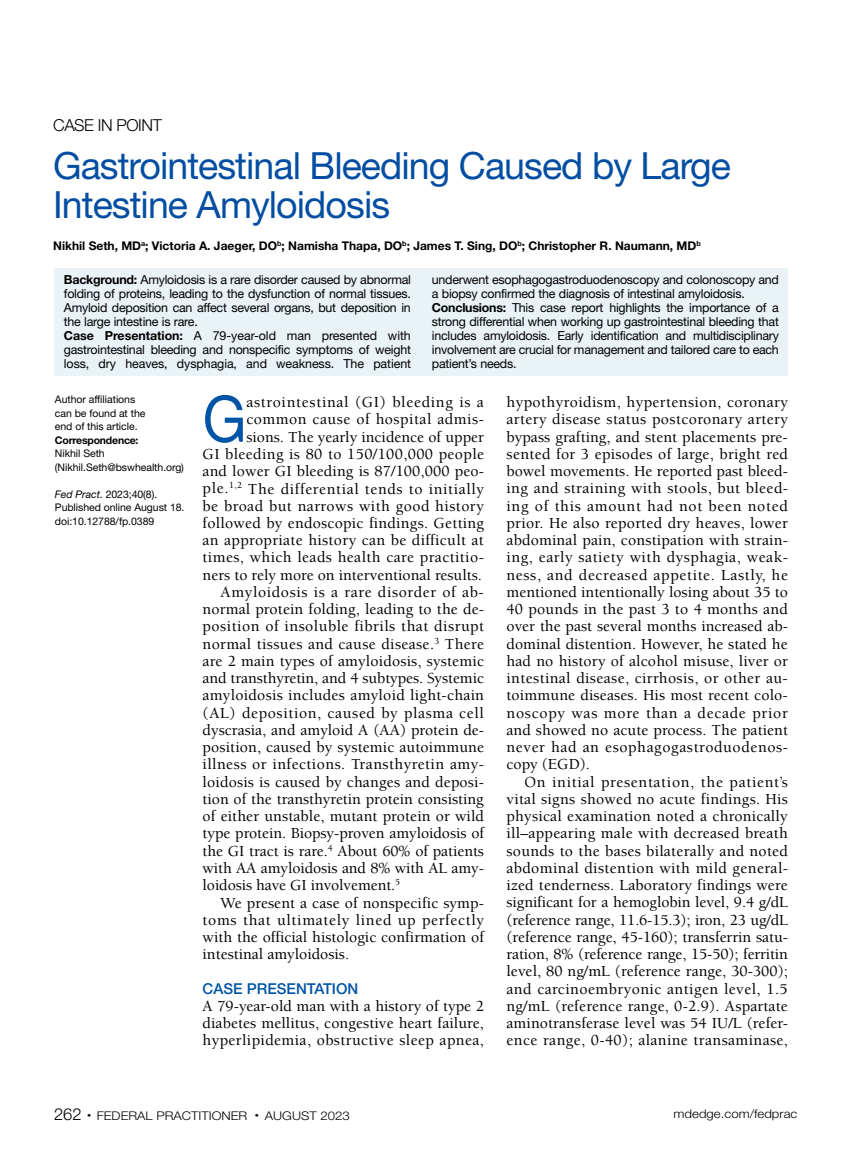
<style>
.page{position:relative;width:851px;height:1161px;background:#fff}
.page>*{position:absolute;margin:0;border:0;box-sizing:border-box;transform-origin:0 0}
.t1{font:64.05px "Helvetica Neue LT Std";color:#0054a6;scale:.9 1}
.t2{font:37.5px/39px "Helvetica Neue LT Std";letter-spacing:-.025em;color:#034ea2}
.t3{font:300 16.5px "Helvetica Neue LT Std";letter-spacing:-.025em;color:#000}
.t4{font:500 15.75px/17.2px "Berkeley Std";letter-spacing:.01em;color:#000;text-align:justify}
.t5{font:500 15.75px "Berkeley Std";letter-spacing:.03em;color:#000}
.t6{font:500 15.75px "Berkeley Std";letter-spacing:.04em;color:#000}
.t7{font:500 15.75px "Berkeley Std";letter-spacing:.045em;color:#000}
.t8{font:500 15px "Helvetica Neue LT Std";color:#0054a6}
.t9{font:12.45px/14px "Helvetica Neue LT Std";letter-spacing:-.02em;color:#000}
.t10{font:700 12px "Helvetica Neue LT Std";color:#000}
.t11{font:300 12px "Helvetica Neue LT Std";color:#000;scale:1.1 1}
.t12{font:10.5px/13.5px "Helvetica Neue LT Std";letter-spacing:-.005em;color:#000}
.t13{font:700 10.5px "Helvetica Neue LT Std";letter-spacing:-.02em;color:#000}
.s1{font-weight:700}
.s2{font-style:italic}
.s3{font-size:16.5px}
</style>
<div class="page">
<div style="left:54px;top:268px;width:734px;height:108px;background:#e9f2f7"></div>
<p class="t3" style="left:53px;top:115px;width:110px">CASE IN POINT</p>
<h2 class="t2" style="left:53px;top:146px;width:679px">Gastrointestinal Bleeding Caused by Large<br>Intestine Amyloidosis</h2>
<p class="t10" style="left:53px;top:238px;width:649px">Nikhil Seth, MD<sup>a</sup>; Victoria A. Jaeger, DO<sup>b</sup>; Namisha Thapa, DO<sup>b</sup>; James T. Sing, DO<sup>b</sup>; Christopher R. Naumann, MD<sup>b</sup></p>
<p class="t9" style="left:64px;top:273px;width:348px"><span class="s1">Background:</span> Amyloidosis is a rare disorder caused by abnormal folding of proteins, leading to the dysfunction of normal tissues.<br>Amyloid deposition can affect several organs, but deposition in the large intestine is rare.<br><span class="s1">Case Presentation:</span> A 79-year-old man presented with gastrointestinal bleeding and nonspecific symptoms of weight loss, dry heaves, dysphagia, and weakness. The patient</p>
<p class="t9" style="left:432px;top:273px;width:348px">underwent esophagogastroduodenoscopy and colonoscopy and a biopsy confirmed the diagnosis of intestinal amyloidosis.<br><span class="s1">Conclusions:</span> This case report highlights the importance of a strong differential when working up gastrointestinal bleeding that includes amyloidosis. Early identification and multidisciplinary involvement are crucial for management and tailored care to each patient’s needs.</p>
<p class="t12" style="left:55px;top:392px;width:92px">Author affiliations can be found at the end of this article.</p>
<p class="t13" style="left:55px;top:433px;width:85px">Correspondence:</p>
<p class="t12" style="left:55px;top:446px;width:131px">Nikhil Seth (Nikhil.Seth@bswhealth.org)</p>
<p class="t12" style="left:55px;top:487px;width:131px"><span class="s2">Fed Pract</span>. 2023;40(8).<br>Published online August 18. doi:10.12788/fp.0389</p>
<h1 class="t1" style="left:202px;top:381px;width:50px">G</h1>
<p class="t7" style="left:246px;top:394px;width:239px">astrointestinal (GI) bleeding is a</p>
<p class="t5" style="left:246px;top:411px;width:239px">common cause of hospital admis-</p>
<p class="t4" style="left:246px;top:428px;width:239px">sions. The yearly incidence of upper</p>
<p class="t4" style="left:202px;top:446px;width:283px">GI bleeding is 80 to 150/100,000 people</p>
<p class="t4" style="left:202px;top:463px;width:283px">and lower GI bleeding is 87/100,000 peo-</p>
<p class="t6" style="left:202px;top:480px;width:283px">ple.<sup>1,2</sup> The differential tends to initially</p>
<p class="t5" style="left:202px;top:497px;width:283px">be broad but narrows with good history</p>
<p class="t4" style="left:202px;top:515px;width:283px">followed by endoscopic findings. Getting</p>
<p class="t4" style="left:202px;top:532px;width:283px">an appropriate history can be difficult at</p>
<p class="t4" style="left:202px;top:549px;width:283px">times, which leads health care practitio-</p>
<p class="t4" style="left:202px;top:566px;width:281px">ners to rely more on interventional results.</p>
<p class="t6" style="left:221px;top:584px;width:265px">Amyloidosis is a rare disorder of ab-</p>
<p class="t4" style="left:202px;top:601px;width:283px">normal protein folding, leading to the de-</p>
<p class="t5" style="left:202px;top:618px;width:283px">position of insoluble fibrils that disrupt</p>
<p class="t4" style="left:202px;top:635px;width:283px">normal tissues and cause disease.<sup>3</sup> There</p>
<p class="t4" style="left:202px;top:653px;width:283px">are 2 main types of amyloidosis, systemic</p>
<p class="t4" style="left:202px;top:670px;width:283px">and transthyretin, and 4 subtypes. Systemic</p>
<p class="t4" style="left:202px;top:687px;width:283px">amyloidosis includes amyloid light-chain</p>
<p class="t6" style="left:202px;top:704px;width:283px">(AL) deposition, caused by plasma cell</p>
<p class="t4" style="left:202px;top:722px;width:283px">dyscrasia, and amyloid A (AA) protein de-</p>
<p class="t4" style="left:202px;top:739px;width:283px">position, caused by systemic autoimmune</p>
<p class="t5" style="left:202px;top:756px;width:283px">illness or infections. Transthyretin amy-</p>
<p class="t4" style="left:202px;top:773px;width:283px">loidosis is caused by changes and deposi-</p>
<p class="t4" style="left:202px;top:791px;width:282px">tion of the transthyretin protein consisting</p>
<p class="t4" style="left:202px;top:808px;width:283px">of either unstable, mutant protein or wild</p>
<p class="t4" style="left:202px;top:825px;width:283px">type protein. Biopsy-proven amyloidosis of</p>
<p class="t4" style="left:202px;top:842px;width:283px">the GI tract is rare.<sup>4</sup> About 60% of patients</p>
<p class="t4" style="left:203px;top:860px;width:283px">with AA amyloidosis and 8% with AL amy-</p>
<p class="t4" style="left:203px;top:877px;width:199px">loidosis have GI involvement.<sup>5</sup></p>
<p class="t4" style="left:220px;top:894px;width:265px">We present a case of nonspecific symp-</p>
<p class="t7" style="left:202px;top:911px;width:283px">toms that ultimately lined up perfectly</p>
<p class="t4" style="left:202px;top:929px;width:283px">with the official histologic confirmation of</p>
<p class="t4" style="left:202px;top:946px;width:148px">intestinal amyloidosis.</p>
<p class="t8" style="left:202px;top:979px;width:157px">CASE PRESENTATION</p>
<p class="t4" style="left:202px;top:998px;width:283px">A 79-year-old man with a history of type 2 diabetes mellitus, congestive heart failure, hyperlipidemia, obstructive sleep apnea,</p>
<p class="t4" style="left:506px;top:394px;width:283px">hypothyroidism, hypertension, coronary artery disease status postcoronary artery bypass grafting, and stent placements pre&shy;sented for 3 episodes of large, bright red bowel movements. He reported past bleed&shy;ing and straining with stools, but bleed&shy;ing of this amount had not been noted prior. He also reported dry heaves, lower abdominal pain, constipation with strain&shy;ing, early satiety with dysphagia, weak&shy;ness, and decreased appetite. Lastly, he mentioned intentionally losing about 35 to 40 pounds in the past 3 to 4 months and over the past several months increased ab&shy;dominal distention. However, he stated he had no history of alcohol misuse, liver or intestinal disease, cirrhosis, or other au&shy;toimmune diseases. His most recent colo&shy;noscopy was more than a decade prior and showed no acute process. The patient never had an esophagogastroduodenos&shy;copy (EGD).</p>
<p class="t4" style="left:506px;top:773px;width:283px;text-indent:18px">On initial presentation, the patient’s vital signs showed no acute findings. His physical examination noted a chronically ill–appearing male with decreased breath sounds to the bases bilaterally and noted abdominal distention with mild general&shy;ized tenderness. Laboratory findings were significant for a hemoglobin level, 9.4 g/dL (reference range, 11.6-15.3); iron, 23 ug/dL (reference range, 45-160); transferrin satu&shy;ration, 8% (reference range, 15-50); ferritin level, 80 ng/mL (reference range, 30-300); and carcinoembryonic antigen level, 1.5 ng/mL (reference range, 0-2.9). Aspartate aminotransferase level was 54 IU/L (refer&shy;ence range, 0-40); alanine transaminase,</p>
<p class="t11" style="left:54px;top:1108px;width:270px"><span class="s3">262</span> <sup>•</sup> FEDERAL PRACTITIONER <sup>•</sup> AUGUST 2023</p>
<p class="t11" style="left:673px;top:1107px;width:114px">mdedge.com/fedprac</p>
</div>
